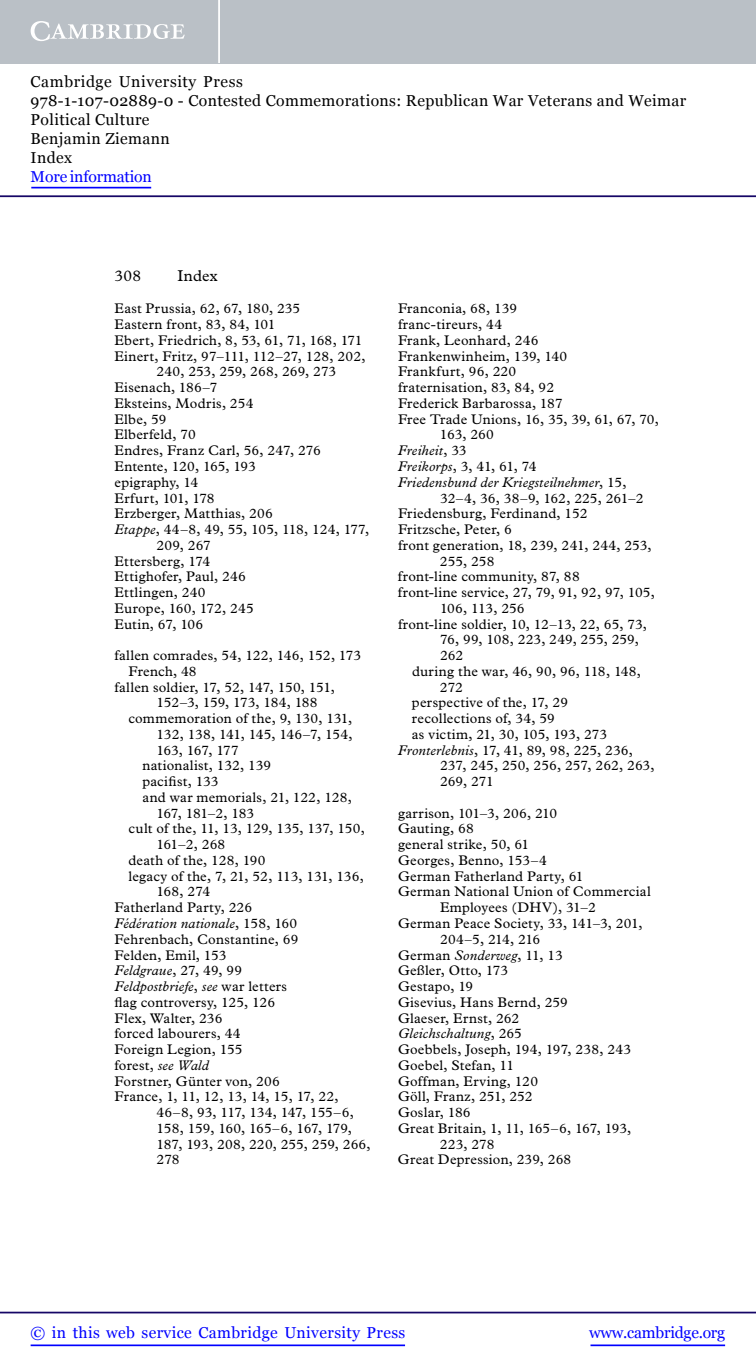
<style>
.page{position:relative;width:756px;height:1371px;background:#fff}
.page>*{position:absolute;margin:0;border:0;box-sizing:border-box;transform-origin:0 0}
.t1{font:15.75px/18.9px "Georgia";letter-spacing:.025em;color:#000}
.t2{font:15.75px "Georgia";letter-spacing:.025em;color:#00f}
.t3{font:15.75px "Georgia";letter-spacing:-.015em;color:#00f}
.t4{font:15.75px "Georgia";letter-spacing:-.01em;color:#00f}
.t5{font:15.75px "Plantin Std";letter-spacing:.015em;color:#000}
.t6{font:14px "Plantin Std";letter-spacing:.015em;color:#000}
.t7{font:italic 14px "Plantin Std";letter-spacing:.02em;color:#000}
.t8{font:14px "Plantin Std";letter-spacing:-.005em;color:#000}
.t9{font:14px "Plantin Std";letter-spacing:-.015em;color:#000}
.t10{font:14px "Plantin Std";letter-spacing:.035em;color:#000}
.t11{font:14px "Plantin Std";letter-spacing:-.035em;color:#000}
.t12{font:14px "Plantin Std";letter-spacing:-.02em;color:#000}
.s1{font-style:italic}
.s2{font-style:normal}
</style>
<div class="page">
<hr style="left:591px;top:1344px;width:134px;height:1px;background:#00f">
<hr style="left:0;top:1311px;width:756px;height:2px;background:#150666">
<hr style="left:31px;top:1344px;width:374px;height:1px;background:#00f">
<div style="left:0;top:0;width:756px;height:63px;background:#bac0c6"></div>
<svg style="left:31px;top:21px;width:154px;height:20px"></svg>
<hr style="left:218px;top:0;width:2px;height:63px;background:#fff">
<hr style="left:0;top:195px;width:756px;height:2px;background:#150666">
<hr style="left:31px;top:187px;width:120px;height:1px;background:#00f">
<p class="t1" style="left:31px;top:72px;width:657px">Cambridge University Press<br>978-1-107-02889-0 - Contested Commemorations: Republican War Veterans and Weimar<br>Political Culture<br>Benjamin Ziemann<br>Index</p>
<p class="t4" style="left:31px;top:167px;width:123px">More information</p>
<p class="t5" style="left:115px;top:266px;width:28px">308</p>
<p class="t5" style="left:178px;top:266px;width:42px">Index</p>
<p class="t6" style="left:115px;top:301px;width:187px">East Prussia, 62, 67, 180, 235</p>
<p class="t6" style="left:114px;top:316px;width:163px">Eastern front, 83, 84, 101</p>
<p class="t6" style="left:114px;top:332px;width:250px">Ebert, Friedrich, 8, 53, 61, 71, 168, 171</p>
<p class="t6" style="left:114px;top:348px;width:253px">Einert, Fritz, 97–111, 112–27, 128, 202,</p>
<p class="t6" style="left:156px;top:364px;width:181px">240, 253, 259, 268, 269, 273</p>
<p class="t6" style="left:114px;top:379px;width:105px">Eisenach, 186–7</p>
<p class="t6" style="left:114px;top:395px;width:140px">Eksteins, Modris, 254</p>
<p class="t6" style="left:114px;top:411px;width:54px">Elbe, 59</p>
<p class="t6" style="left:114px;top:427px;width:83px">Elberfeld, 70</p>
<p class="t6" style="left:114px;top:442px;width:208px">Endres, Franz Carl, 56, 247, 276</p>
<p class="t6" style="left:114px;top:458px;width:143px">Entente, 120, 165, 193</p>
<p class="t6" style="left:114px;top:474px;width:85px">epigraphy, 14</p>
<p class="t6" style="left:114px;top:490px;width:102px">Erfurt, 101, 178</p>
<p class="t6" style="left:114px;top:505px;width:160px">Erzberger, Matthias, 206</p>
<p class="t8" style="left:114px;top:521px;width:256px"><span class="s1">Etappe</span>, 44–8, 49, 55, 105, 118, 124, 177,</p>
<p class="t6" style="left:156px;top:537px;width:56px">209, 267</p>
<p class="t6" style="left:114px;top:553px;width:97px">Ettersberg, 174</p>
<p class="t6" style="left:114px;top:568px;width:133px">Ettighofer, Paul, 246</p>
<p class="t6" style="left:114px;top:584px;width:93px">Ettlingen, 240</p>
<p class="t6" style="left:114px;top:600px;width:141px">Europe, 160, 172, 245</p>
<p class="t6" style="left:114px;top:616px;width:90px">Eutin, 67, 106</p>
<p class="t6" style="left:114px;top:647px;width:248px">fallen comrades, 54, 122, 146, 152, 173</p>
<p class="t6" style="left:128px;top:663px;width:70px">French, 48</p>
<p class="t6" style="left:114px;top:679px;width:222px">fallen soldier, 17, 52, 147, 150, 151,</p>
<p class="t9" style="left:156px;top:694px;width:163px">152–3, 159, 173, 184, 188</p>
<p class="t6" style="left:128px;top:710px;width:225px">commemoration of the, 9, 130, 131,</p>
<p class="t9" style="left:156px;top:726px;width:198px">132, 138, 141, 145, 146–7, 154,</p>
<p class="t11" style="left:156px;top:742px;width:84px">163, 167, 177</p>
<p class="t6" style="left:142px;top:757px;width:130px">nationalist, 132, 139</p>
<p class="t6" style="left:142px;top:773px;width:77px">pacifist, 133</p>
<p class="t6" style="left:142px;top:789px;width:211px">and war memorials, 21, 122, 128,</p>
<p class="t11" style="left:156px;top:805px;width:99px">167, 181–2, 183</p>
<p class="t6" style="left:128px;top:820px;width:238px">cult of the, 11, 13, 129, 135, 137, 150,</p>
<p class="t6" style="left:156px;top:836px;width:70px">161–2, 268</p>
<p class="t6" style="left:129px;top:852px;width:139px">death of the, 128, 190</p>
<p class="t6" style="left:129px;top:868px;width:237px">legacy of the, 7, 21, 52, 113, 131, 136,</p>
<p class="t6" style="left:157px;top:883px;width:55px">168, 274</p>
<p class="t6" style="left:115px;top:899px;width:139px">Fatherland Party, 226</p>
<p class="t7" style="left:115px;top:915px;width:184px">Fédération nationale<span class="s2">, 158, 160</span></p>
<p class="t6" style="left:114px;top:931px;width:185px">Fehrenbach, Constantine, 69</p>
<p class="t6" style="left:114px;top:946px;width:114px">Felden, Emil, 153</p>
<p class="t7" style="left:114px;top:962px;width:129px">Feldgraue<span class="s2">, 27, 49, 99</span></p>
<p class="t7" style="left:114px;top:978px;width:174px">Feldpostbriefe<span class="s2">,</span> see <span class="s2">war letters</span></p>
<p class="t6" style="left:114px;top:994px;width:162px">flag controversy, 125, 126</p>
<p class="t6" style="left:114px;top:1009px;width:110px">Flex, Walter, 236</p>
<p class="t6" style="left:114px;top:1025px;width:128px">forced labourers, 44</p>
<p class="t6" style="left:114px;top:1041px;width:129px">Foreign Legion, 155</p>
<p class="t6" style="left:114px;top:1057px;width:96px">forest, <span class="s1">see Wald</span></p>
<p class="t6" style="left:114px;top:1072px;width:167px">Forstner, Günter von, 206</p>
<p class="t8" style="left:114px;top:1088px;width:226px">France, 1, 11, 12, 13, 14, 15, 17, 22,</p>
<p class="t9" style="left:157px;top:1104px;width:199px">46–8, 93, 117, 134, 147, 155–6,</p>
<p class="t12" style="left:157px;top:1120px;width:197px">158, 159, 160, 165–6, 167, 179,</p>
<p class="t6" style="left:157px;top:1135px;width:216px">187, 193, 208, 220, 255, 259, 266,</p>
<p class="t6" style="left:157px;top:1151px;width:25px">278</p>
<p class="t6" style="left:398px;top:301px;width:121px">Franconia, 68, 139</p>
<p class="t10" style="left:398px;top:316px;width:106px">franc-tireurs, 44</p>
<p class="t6" style="left:398px;top:332px;width:142px">Frank, Leonhard, 246</p>
<p class="t6" style="left:398px;top:348px;width:171px">Frankenwinheim, 139, 140</p>
<p class="t10" style="left:398px;top:364px;width:120px">Frankfurt, 96, 220</p>
<p class="t6" style="left:398px;top:379px;width:158px">fraternisation, 83, 84, 92</p>
<p class="t6" style="left:398px;top:395px;width:166px">Frederick Barbarossa, 187</p>
<p class="t6" style="left:398px;top:411px;width:262px">Free Trade Unions, 16, 35, 39, 61, 67, 70,</p>
<p class="t6" style="left:440px;top:427px;width:56px">163, 260</p>
<p class="t7" style="left:398px;top:442px;width:70px">Freiheit<span class="s2">, 33</span></p>
<p class="t6" style="left:398px;top:458px;width:140px"><span class="s1">Freikorps</span>, 3, 41, 61, 74</p>
<p class="t7" style="left:398px;top:474px;width:230px">Friedensbund der Kriegsteilnehmer<span class="s2">, 15,</span></p>
<p class="t6" style="left:440px;top:490px;width:205px">32–4, 36, 38–9, 162, 225, 261–2</p>
<p class="t6" style="left:398px;top:505px;width:191px">Friedensburg, Ferdinand, 152</p>
<p class="t6" style="left:398px;top:521px;width:115px">Fritzsche, Peter, 6</p>
<p class="t6" style="left:398px;top:537px;width:255px">front generation, 18, 239, 241, 244, 253,</p>
<p class="t6" style="left:440px;top:553px;width:56px">255, 258</p>
<p class="t6" style="left:398px;top:568px;width:183px">front-line community, 87, 88</p>
<p class="t6" style="left:398px;top:584px;width:258px">front-line service, 27, 79, 91, 92, 97, 105,</p>
<p class="t8" style="left:440px;top:600px;width:86px">106, 113, 256</p>
<p class="t6" style="left:398px;top:616px;width:250px">front-line soldier, 10, 12–13, 22, 65, 73,</p>
<p class="t6" style="left:440px;top:631px;width:200px">76, 99, 108, 223, 249, 255, 259,</p>
<p class="t6" style="left:440px;top:647px;width:25px">262</p>
<p class="t6" style="left:412px;top:663px;width:231px">during the war, 46, 90, 96, 118, 148,</p>
<p class="t6" style="left:440px;top:679px;width:25px">272</p>
<p class="t6" style="left:412px;top:694px;width:158px">perspective of the, 17, 29</p>
<p class="t6" style="left:412px;top:710px;width:144px">recollections of, 34, 59</p>
<p class="t6" style="left:412px;top:726px;width:197px">as victim, 21, 30, 105, 193, 273</p>
<p class="t6" style="left:398px;top:742px;width:236px"><span class="s1">Fronterlebnis</span>, 17, 41, 89, 98, 225, 236,</p>
<p class="t6" style="left:440px;top:757px;width:216px">237, 245, 250, 256, 257, 262, 263,</p>
<p class="t6" style="left:440px;top:773px;width:55px">269, 271</p>
<p class="t6" style="left:398px;top:805px;width:161px">garrison, 101–3, 206, 210</p>
<p class="t6" style="left:398px;top:820px;width:77px">Gauting, 68</p>
<p class="t6" style="left:398px;top:836px;width:133px">general strike, 50, 61</p>
<p class="t6" style="left:398px;top:852px;width:150px">Georges, Benno, 153–4</p>
<p class="t6" style="left:398px;top:868px;width:187px">German Fatherland Party, 61</p>
<p class="t6" style="left:398px;top:883px;width:254px">German National Union of Commercial</p>
<p class="t6" style="left:440px;top:899px;width:157px">Employees (DHV), 31–2</p>
<p class="t6" style="left:398px;top:915px;width:246px">German Peace Society, 33, 141–3, 201,</p>
<p class="t11" style="left:440px;top:931px;width:102px">204–5, 214, 216</p>
<p class="t6" style="left:398px;top:946px;width:166px">German <span class="s1">Sonderweg</span>, 11, 13</p>
<p class="t6" style="left:398px;top:962px;width:112px">Geßler, Otto, 173</p>
<p class="t6" style="left:398px;top:978px;width:77px">Gestapo, 19</p>
<p class="t6" style="left:398px;top:994px;width:171px">Gisevius, Hans Bernd, 259</p>
<p class="t6" style="left:398px;top:1009px;width:123px">Glaeser, Ernst, 262</p>
<p class="t7" style="left:398px;top:1025px;width:126px">Gleichschaltung<span class="s2">, 265</span></p>
<p class="t6" style="left:398px;top:1041px;width:235px">Goebbels, Joseph, 194, 197, 238, 243</p>
<p class="t6" style="left:398px;top:1057px;width:118px">Goebel, Stefan, 11</p>
<p class="t10" style="left:398px;top:1072px;width:142px">Goffman, Erving, 120</p>
<p class="t6" style="left:398px;top:1088px;width:136px">Göll, Franz, 251, 252</p>
<p class="t6" style="left:398px;top:1104px;width:74px">Goslar, 186</p>
<p class="t6" style="left:398px;top:1120px;width:235px">Great Britain, 1, 11, 165–6, 167, 193,</p>
<p class="t6" style="left:440px;top:1135px;width:56px">223, 278</p>
<p class="t6" style="left:398px;top:1151px;width:175px">Great Depression, 239, 268</p>
<p class="t2" style="left:31px;top:1323px;width:376px">© in this web service Cambridge University Press</p>
<p class="t3" style="left:589px;top:1323px;width:137px">www.cambridge.org</p>
</div>
